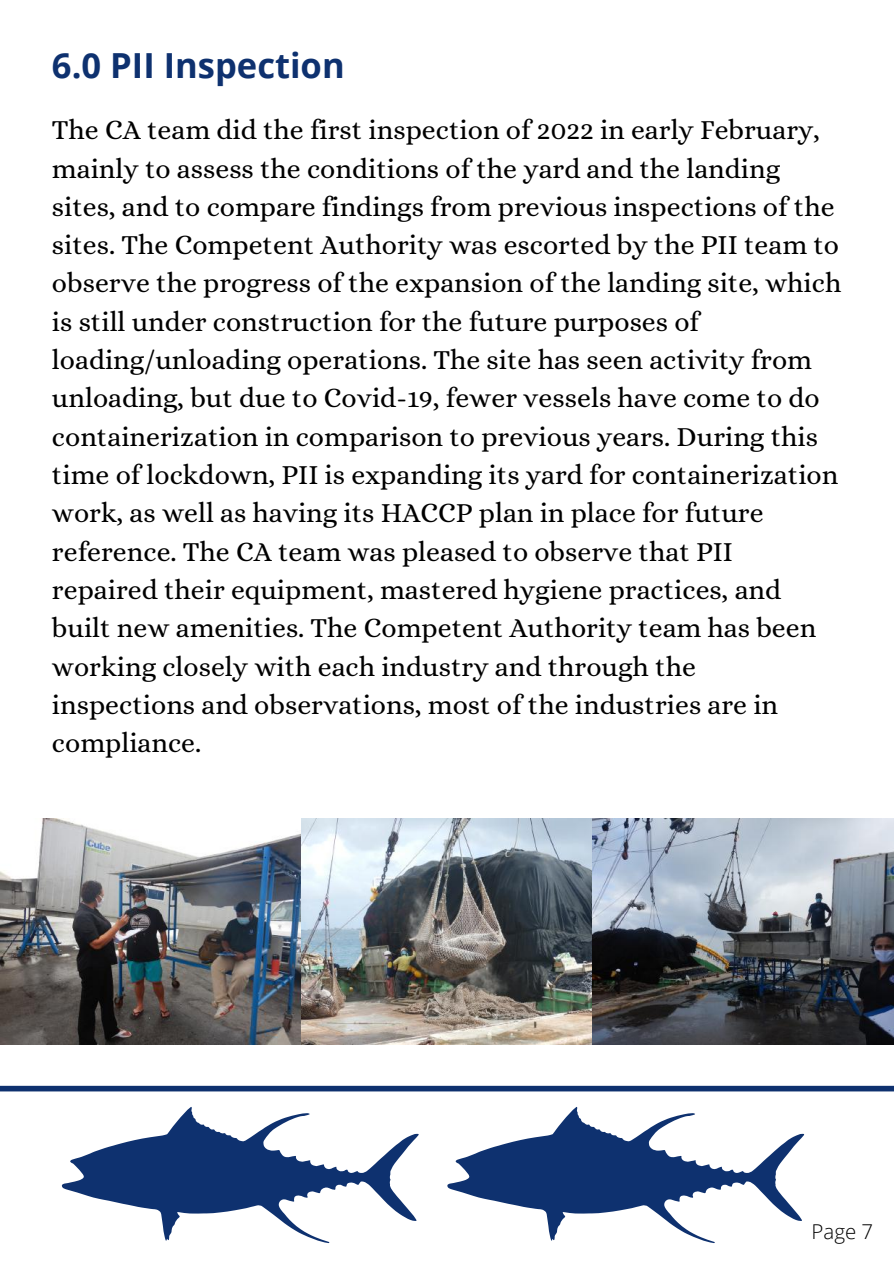
<style>
.page{position:relative;width:894px;height:1264px;background:#fff}
.page>*{position:absolute;margin:0;border:0;box-sizing:border-box;transform-origin:0 0}
.t1{font:700 34.5px "Open Sans";color:#0e316f}
.t2{font:27.75px/38.2px "Alice";color:#000}
.t3{font:300 20.4px "Open Sans";color:#000}
</style>
<div class="page">
<img style="left:0;top:818px;width:592px;height:226px">
<img style="left:592px;top:818px;width:301px;height:226px">
<svg style="left:62px;top:1107px;width:357px;height:135px"></svg>
<svg style="left:447px;top:1107px;width:357px;height:135px"></svg>
<div style="left:0;top:1085px;width:893px;height:6px;background:#0e316f"></div>
<p class="t1" style="left:52px;top:41px;width:294px">6.0 PII Inspection</p>
<p class="t2" style="left:52px;top:111px;width:790px">The CA team did the first inspection of 2022 in early February, mainly to assess the conditions of the yard and the landing sites, and to compare findings from previous inspections of the sites. The Competent Authority was escorted by the PII team to observe the progress of the expansion of the landing site, which is still under construction for the future purposes of loading/unloading operations. The site has seen activity from unloading, but due to Covid-19, fewer vessels have come to do containerization in comparison to previous years. During this time of lockdown, PII is expanding its yard for containerization work, as well as having its HACCP plan in place for future reference. The CA team was pleased to observe that PII repaired their equipment, mastered hygiene practices, and built new amenities. The Competent Authority team has been working closely with each industry and through the inspections and observations, most of the industries are in compliance.</p>
<p class="t3" style="left:811px;top:1216px;width:63px">Page 7</p>
</div>
